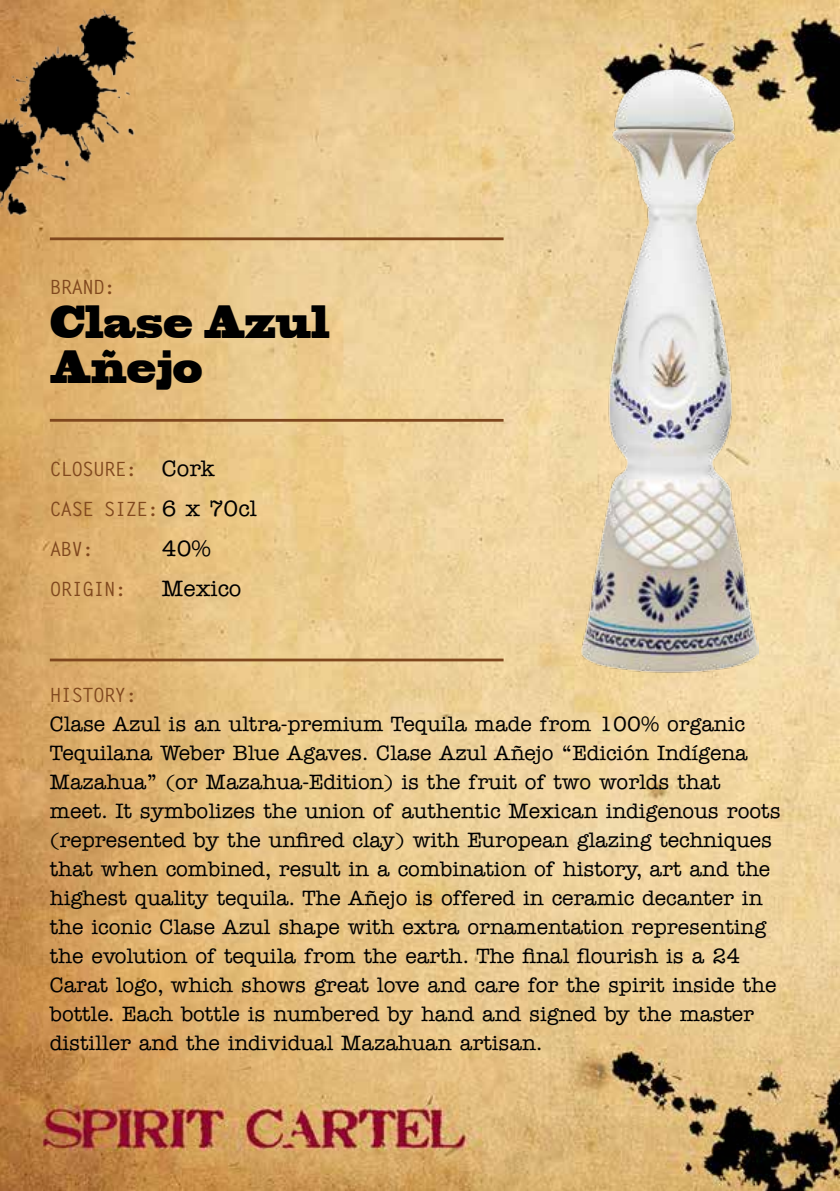
<style>
.page{position:relative;width:840px;height:1191px;background:#fff}
.page>*{position:absolute;margin:0;border:0;box-sizing:border-box;transform-origin:0 0}
.t1{font:900 42.6px/44px "Wanted Poster S Si";letter-spacing:-.01em;color:#000;scale:.53 1}
.t2{font:500 22.4px "American Typewriter";color:#000}
.t3{font:500 21px/29px "American Typewriter";color:#000}
.t4{font:700 19.6px/40px "Letter Gothic Std";letter-spacing:-.05em;color:#80481e}
.s1{font-family:"American Typewriter";font-weight:500;font-size:22.4px;color:#000}
</style>
<div class="page">
<img style="left:0;top:0;width:839px;height:1191px">
<img style="left:0;top:0;width:307px;height:346px">
<img style="left:581px;top:64px;width:177px;height:610px">
<hr style="left:50px;top:419px;width:453px;height:3px;background:#80481e">
<hr style="left:50px;top:237px;width:453px;height:3px;background:#80481e">
<hr style="left:50px;top:658px;width:453px;height:3px;background:#80481e">
<p class="t4" style="left:50px;top:268px;width:67px">BRAND:</p>
<h1 class="t1" style="left:50px;top:301px;width:529px">Clase Azul<br>Añejo</h1>
<p class="t4" style="left:50px;top:449px;width:208px">CLOSURE: <span class="s1">Cork<br></span>CASE SIZE: <span class="s1">6 x 70cl<br></span>ABV:</p>
<p class="t2" style="left:162px;top:536px;width:50px">40%</p>
<p class="t4" style="left:50px;top:569px;width:78px">ORIGIN:</p>
<p class="t2" style="left:162px;top:576px;width:81px">Mexico</p>
<p class="t4" style="left:50px;top:675px;width:89px">HISTORY:</p>
<p class="t3" style="left:50px;top:710px;width:731px">Clase Azul is an ultra-premium Tequila made from 100% organic Tequilana Weber Blue Agaves. Clase Azul Añejo “Edición Indígena Mazahua” (or Mazahua-Edition) is the fruit of two worlds that meet. It symbolizes the union of authentic Mexican indigenous roots (represented by the unfired clay) with European glazing techniques that when combined, result in a combination of history, art and the highest quality tequila. The Añejo is offered in ceramic decanter in the iconic Clase Azul shape with extra ornamentation representing the evolution of tequila from the earth. The final flourish is a 24<br>Carat logo, which shows great love and care for the spirit inside the bottle. Each bottle is numbered by hand and signed by the master distiller and the individual Mazahuan artisan.</p>
</div>
